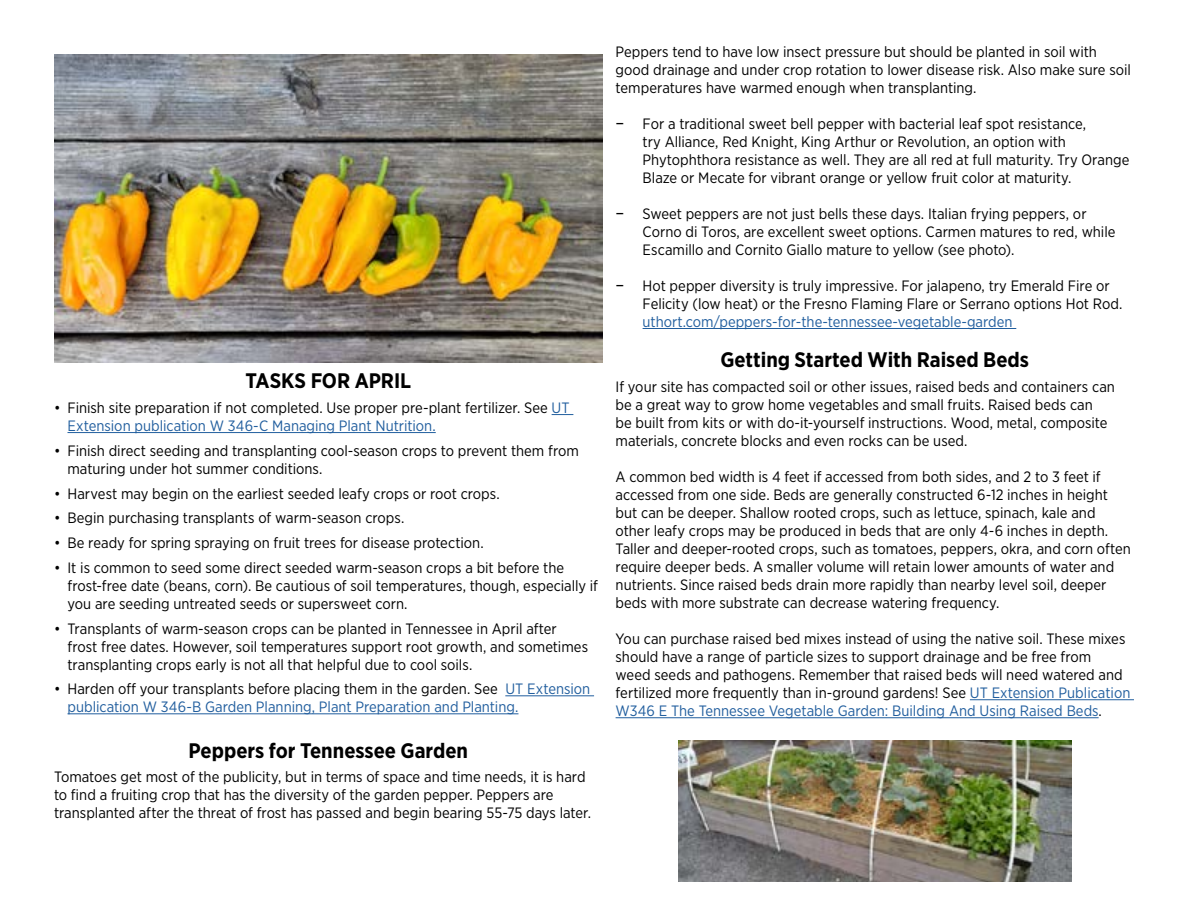
<style>
.page{position:relative;width:1188px;height:918px;background:#fff}
.page>*{position:absolute;margin:0;border:0;box-sizing:border-box;transform-origin:0 0}
.t1{font:700 21px "Gotham Narrow";color:#000}
.t2{font:15px/18px "Gotham Narrow";color:#000}
.t3{font:15px/18px "Gotham Narrow";color:#215e9e}
.s1{color:#215e9e}
.s2{color:#000}
.s3{font-size:18px}
</style>
<div class="page">
<svg style="left:552px;top:414px;width:21px;height:1px"></svg>
<hr style="left:68px;top:432px;width:368px;height:1px;background:#215e9e">
<hr style="left:505px;top:695px;width:89px;height:1px;background:#215e9e">
<hr style="left:68px;top:713px;width:450px;height:1px;background:#215e9e">
<hr style="left:643px;top:328px;width:373px;height:1px;background:#215e9e">
<hr style="left:970px;top:699px;width:164px;height:1px;background:#215e9e">
<hr style="left:616px;top:717px;width:483px;height:1px;background:#215e9e">
<img style="left:678px;top:741px;width:394px;height:141px">
<img style="left:54px;top:54px;width:549px;height:309px">
<h1 class="t1" style="left:245px;top:367px;width:167px">TASKS FOR APRIL</h1>
<p class="t2" style="left:68px;top:398px;width:504px;text-indent:-14px">• Finish site preparation if not completed. Use proper pre-plant fertilizer. See <span class="s1">UT<br>Extension publication W 346-C Managing Plant Nutrition.</span></p>
<p class="t2" style="left:68px;top:441px;width:513px;text-indent:-14px">• Finish direct seeding and transplanting cool-season crops to prevent them from maturing under hot summer conditions.</p>
<p class="t2" style="left:54px;top:484px;width:447px">• Harvest may begin on the earliest seeded leafy crops or root crops.</p>
<p class="t2" style="left:54px;top:509px;width:352px">• Begin purchasing transplants of warm-season crops.</p>
<p class="t2" style="left:54px;top:533px;width:431px">• Be ready for spring spraying on fruit trees for disease protection.</p>
<p class="t2" style="left:68px;top:558px;width:532px;text-indent:-14px">• It is common to seed some direct seeded warm-season crops a bit before the frost-free date (beans, corn). Be cautious of soil temperatures, though, especially if you are seeding untreated seeds or supersweet corn.</p>
<p class="t2" style="left:68px;top:619px;width:522px;text-indent:-14px">• Transplants of warm-season crops can be planted in Tennessee in April after frost free dates. However, soil temperatures support root growth, and sometimes transplanting crops early is not all that helpful due to cool soils.</p>
<p class="t3" style="left:67px;top:680px;width:524px;text-indent:-13px"><span class="s2">• Harden off your transplants before placing them in the garden. See</span> UT Extension publication W 346-B Garden Planning, Plant Preparation and Planting.</p>
<h1 class="t1" style="left:189px;top:737px;width:281px">Peppers for Tennessee Garden</h1>
<p class="t2" style="left:54px;top:768px;width:539px">Tomatoes get most of the publicity, but in terms of space and time needs, it is hard to find a fruiting crop that has the diversity of the garden pepper. Peppers are transplanted after the threat of frost has passed and begin bearing 55-75 days later.</p>
<p class="t2" style="left:616px;top:42px;width:517px">Peppers tend to have low insect pressure but should be planted in soil with good drainage and under crop rotation to lower disease risk. Also make sure soil temperatures have warmed enough when transplanting.</p>
<p class="t2" style="left:643px;top:114px;width:488px;text-indent:-27px"><span class="s3">–</span> For a traditional sweet bell pepper with bacterial leaf spot resistance,<br>try Alliance, Red Knight, King Arthur or Revolution, an option with Phytophthora resistance as well. They are all red at full maturity. Try Orange Blaze or Mecate for vibrant orange or yellow fruit color at maturity.</p>
<p class="t2" style="left:643px;top:204px;width:474px;text-indent:-27px"><span class="s3">–</span> Sweet peppers are not just bells these days. Italian frying peppers, or<br>Corno di Toros, are excellent sweet options. Carmen matures to red, while<br>Escamillo and Cornito Giallo mature to yellow (see photo).</p>
<p class="t2" style="left:643px;top:276px;width:481px;text-indent:-27px"><span class="s3">–</span> Hot pepper diversity is truly impressive. For jalapeno, try Emerald Fire or<br>Felicity (low heat) or the Fresno Flaming Flare or Serrano options Hot Rod.</p>
<p class="t3" style="left:643px;top:312px;width:371px">uthort.com/peppers-for-the-tennessee-vegetable-garden</p>
<h1 class="t1" style="left:720px;top:347px;width:310px">Getting Started With Raised Beds</h1>
<p class="t2" style="left:616px;top:378px;width:501px">If your site has compacted soil or other issues, raised beds and containers can be a great way to grow home vegetables and small fruits. Raised beds can<br>be built from kits or with do-it-yourself instructions. Wood, metal, composite materials, concrete blocks and even rocks can be used.</p>
<p class="t2" style="left:616px;top:468px;width:517px">A common bed width is 4 feet if accessed from both sides, and 2 to 3 feet if accessed from one side. Beds are generally constructed 6-12 inches in height but can be deeper. Shallow rooted crops, such as lettuce, spinach, kale and other leafy crops may be produced in beds that are only 4-6 inches in depth.<br>Taller and deeper-rooted crops, such as tomatoes, peppers, okra, and corn often require deeper beds. A smaller volume will retain lower amounts of water and nutrients. Since raised beds drain more rapidly than nearby level soil, deeper beds with more substrate can decrease watering frequency.</p>
<p class="t2" style="left:616px;top:630px;width:516px">You can purchase raised bed mixes instead of using the native soil. These mixes should have a range of particle sizes to support drainage and be free from<br>weed seeds and pathogens. Remember that raised beds will need watered and fertilized more frequently than in-ground gardens! See <span class="s1">UT Extension Publication W346 E The Tennessee Vegetable Garden: Building And Using Raised Beds</span>.</p>
</div>
